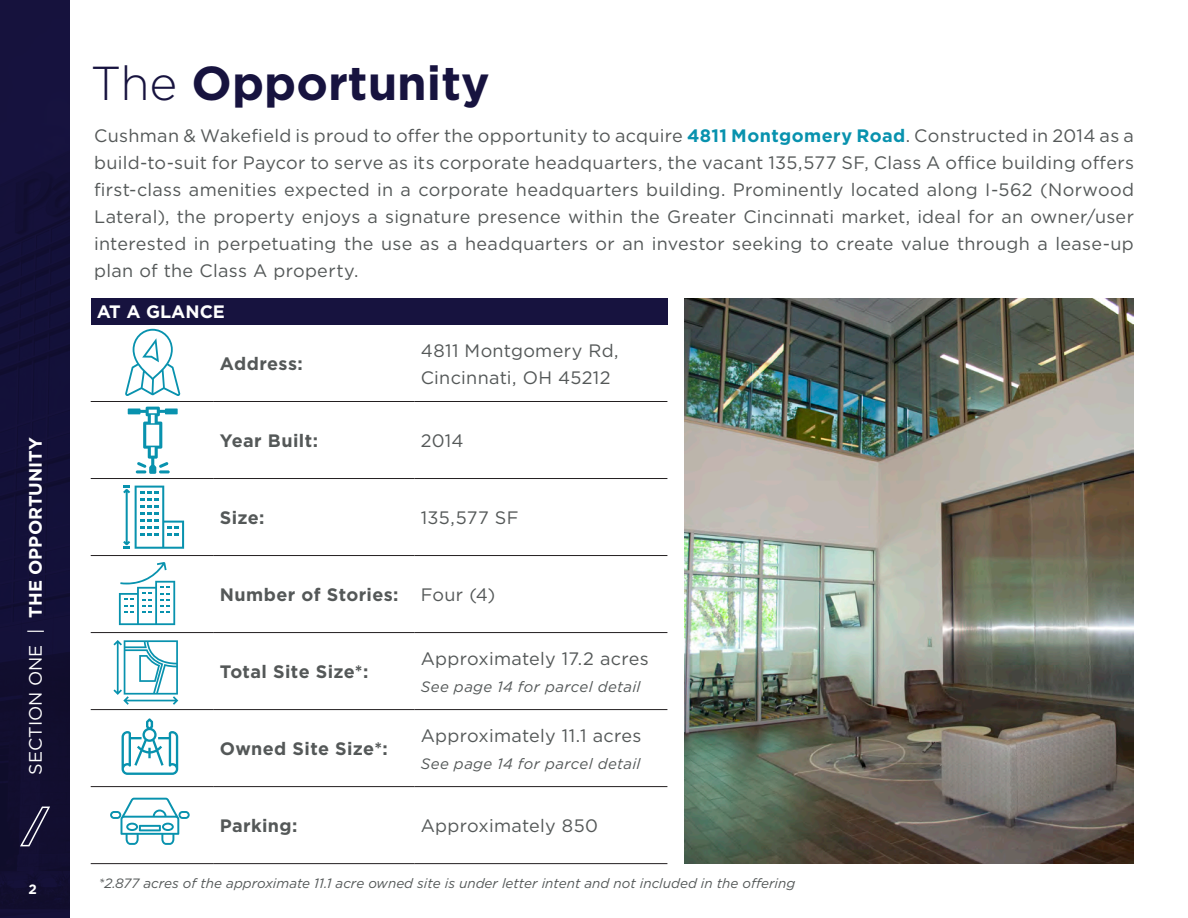
<style>
.page{position:relative;width:1188px;height:918px;background:#fff}
.page>*{position:absolute;margin:0;border:0;box-sizing:border-box;transform-origin:0 0}
.t1{font:700 47.55px "Gotham";color:#17133f}
.t2{font:18px/27px "Gotham";letter-spacing:.015em;color:#545858;text-align:justify}
.t3{font:700 18px "Gotham";letter-spacing:.02em;color:#545858}
.t4{font:700 18px "Gotham";color:#fff}
.t5{font:italic 15px "Gotham";letter-spacing:.025em;color:#545858}
.t6{font:italic 13.5px "Gotham";color:#545858}
.t7{font:700 13.5px "Gotham";color:#fff}
.s1{font-weight:400}
.s2{font-weight:300}
.s3{font-weight:700;color:#0892ae}
</style>
<div class="page">
<div style="left:0;top:0;width:69px;height:918px;background:#17133f"></div>
<svg style="left:19px;top:806px;width:32px;height:42px"></svg>
<div style="left:91px;top:298px;width:576px;height:26px;background:#17133f"></div>
<hr style="left:91px;top:401px;width:123px;height:1px;background:#231f20">
<hr style="left:214px;top:401px;width:201px;height:1px;background:#231f20">
<hr style="left:415px;top:401px;width:252px;height:1px;background:#231f20">
<hr style="left:91px;top:478px;width:123px;height:1px;background:#231f20">
<hr style="left:214px;top:478px;width:201px;height:1px;background:#231f20">
<hr style="left:415px;top:478px;width:252px;height:1px;background:#231f20">
<hr style="left:91px;top:555px;width:123px;height:1px;background:#231f20">
<hr style="left:214px;top:555px;width:201px;height:1px;background:#231f20">
<hr style="left:415px;top:555px;width:252px;height:1px;background:#231f20">
<hr style="left:91px;top:632px;width:123px;height:1px;background:#231f20">
<hr style="left:214px;top:632px;width:201px;height:1px;background:#231f20">
<hr style="left:415px;top:632px;width:252px;height:1px;background:#231f20">
<hr style="left:91px;top:709px;width:123px;height:1px;background:#231f20">
<hr style="left:214px;top:709px;width:201px;height:1px;background:#231f20">
<hr style="left:415px;top:709px;width:252px;height:1px;background:#231f20">
<hr style="left:91px;top:786px;width:123px;height:1px;background:#231f20">
<hr style="left:214px;top:786px;width:201px;height:1px;background:#231f20">
<hr style="left:415px;top:786px;width:252px;height:1px;background:#231f20">
<hr style="left:91px;top:863px;width:123px;height:1px;background:#231f20">
<hr style="left:214px;top:863px;width:201px;height:1px;background:#231f20">
<hr style="left:415px;top:863px;width:252px;height:1px;background:#231f20">
<img style="left:685px;top:298px;width:449px;height:566px">
<svg style="left:125px;top:329px;width:55px;height:67px"></svg>
<svg style="left:128px;top:407px;width:50px;height:67px"></svg>
<svg style="left:123px;top:486px;width:61px;height:63px"></svg>
<svg style="left:119px;top:562px;width:56px;height:63px"></svg>
<svg style="left:113px;top:640px;width:65px;height:65px"></svg>
<svg style="left:110px;top:798px;width:80px;height:47px"></svg>
<svg style="left:122px;top:718px;width:56px;height:57px"></svg>
<p class="t4" style="left:24px;top:775px;width:339px;rotate:-90deg"><span class="s1">SECTION ONE |</span> THE OPPORTUNITY</p>
<p class="t7" style="left:28px;top:881px;width:10px">2</p>
<p class="t1" style="left:91px;top:52px;width:400px"><span class="s2">The</span> Opportunity</p>
<p class="t2" style="left:94px;top:122px;width:1041px">Cushman &amp; Wakefield is proud to offer the opportunity to acquire <span class="s3">4811 Montgomery Road</span>. Constructed in 2014 as a build-to-suit for Paycor to serve as its corporate headquarters, the vacant 135,577 SF, Class A office building offers first-class amenities expected in a corporate headquarters building. Prominently located along I-562 (Norwood Lateral), the property enjoys a signature presence within the Greater Cincinnati market, ideal for an owner/user interested in perpetuating the use as a headquarters or an investor seeking to create value through a lease-up plan of the Class A property.</p>
<p class="t4" style="left:97px;top:300px;width:130px">AT A GLANCE</p>
<p class="t3" style="left:220px;top:352px;width:85px">Address:</p>
<p class="t2" style="left:421px;top:336px;width:199px">4811 Montgomery Rd,<br>Cincinnati, OH 45212</p>
<p class="t3" style="left:220px;top:429px;width:100px">Year Built:</p>
<p class="t2" style="left:421px;top:427px;width:44px">2014</p>
<p class="t3" style="left:220px;top:506px;width:46px">Size:</p>
<p class="t2" style="left:421px;top:504px;width:100px">135,577 SF</p>
<p class="t3" style="left:220px;top:583px;width:180px">Number of Stories:</p>
<p class="t2" style="left:421px;top:581px;width:76px">Four (4)</p>
<p class="t3" style="left:220px;top:660px;width:150px">Total Site Size*:</p>
<p class="t3" style="left:220px;top:737px;width:169px">Owned Site Size*:</p>
<p class="t2" style="left:421px;top:645px;width:230px">Approximately 17.2 acres</p>
<p class="t5" style="left:421px;top:677px;width:221px">See page 14 for parcel detail</p>
<p class="t2" style="left:421px;top:722px;width:222px">Approximately 11.1 acres</p>
<p class="t5" style="left:421px;top:754px;width:221px">See page 14 for parcel detail</p>
<p class="t3" style="left:220px;top:814px;width:79px">Parking:</p>
<p class="t2" style="left:421px;top:812px;width:179px">Approximately 850</p>
<p class="t6" style="left:99px;top:875px;width:698px">*2.877 acres of the approximate 11.1 acre owned site is under letter intent and not included in the offering</p>
</div>
